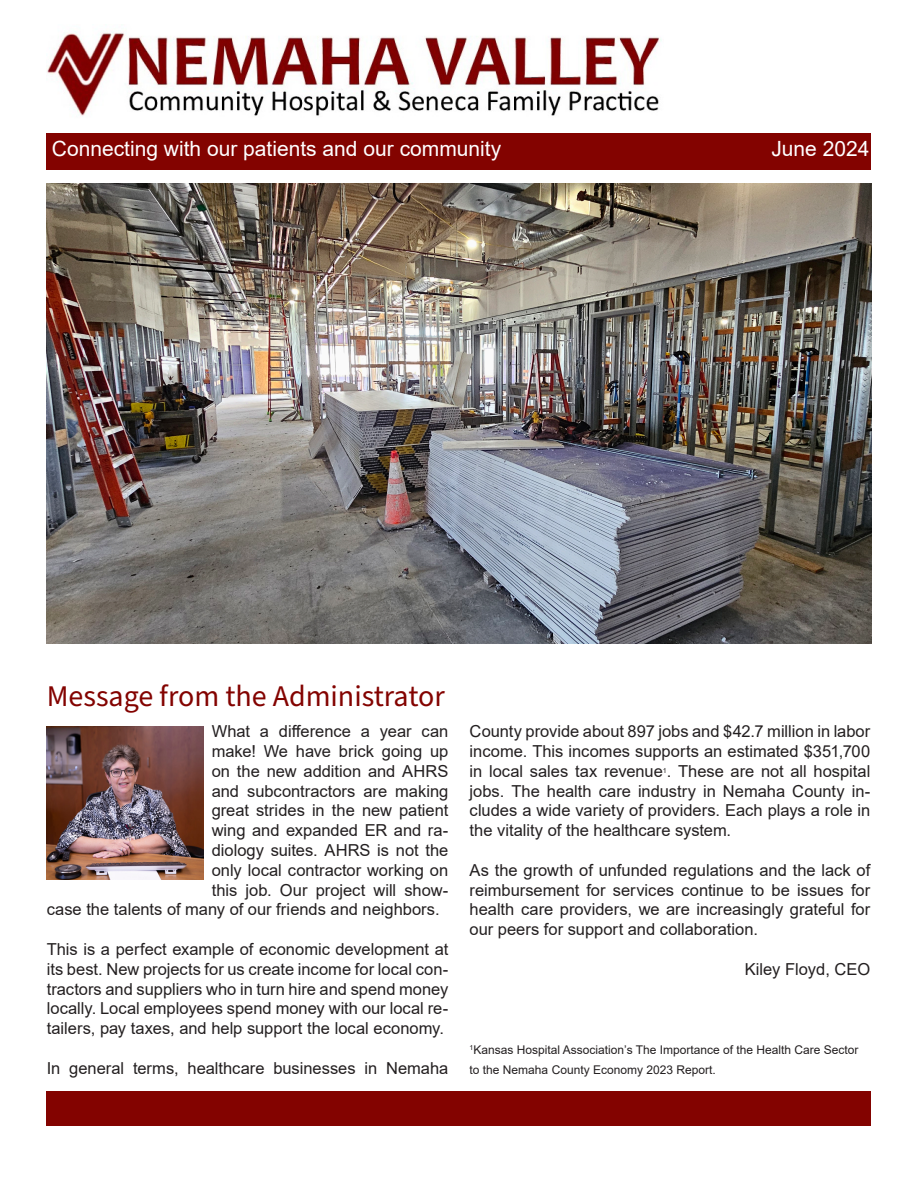
<style>
.page{position:relative;width:918px;height:1188px;background:#fff}
.page>*{position:absolute;margin:0;border:0;box-sizing:border-box;transform-origin:0 0}
._21_Header_gray_Sour{font:30px "Source Sans Pro";color:#830300}
.t1{font:21px "Arial";color:#fff}
.t2{font:16.5px/19.8px "Arial";color:#231f20;text-align:justify}
.t3{font:12px/19.8px "Arial";color:#231f20}
.t4{font:7.05px "Arial";color:#231f20}
</style>
<div class="page">
<div style="left:47px;top:1092px;width:824px;height:34px;background:#830300"></div>
<div style="left:47px;top:133px;width:824px;height:37px;background:#830300"></div>
<img style="left:47px;top:184px;width:824px;height:460px">
<img style="left:47px;top:31px;width:615px;height:85px">
<img style="left:47px;top:727px;width:157px;height:152px">
<p class="t1" style="left:52px;top:135px;width:451px">Connecting with our patients and our community</p>
<p class="t1" style="left:771px;top:135px;width:100px">June 2024</p>
<p class="_21_Header_gray_Sour" style="left:47px;top:676px;width:400px">Message from the Administrator</p>
<p class="t2" style="left:212px;top:721px;width:238px">What a difference a year can</p>
<p class="t2" style="left:212px;top:741px;width:238px">make! We have brick going up</p>
<p class="t2" style="left:212px;top:761px;width:238px">on the new addition and AHRS</p>
<p class="t2" style="left:212px;top:781px;width:238px">and subcontractors are making</p>
<p class="t2" style="left:212px;top:801px;width:238px">great strides in the new patient</p>
<p class="t2" style="left:212px;top:820px;width:238px">wing and expanded ER and ra-</p>
<p class="t2" style="left:212px;top:840px;width:238px">diology suites. AHRS is not the</p>
<p class="t2" style="left:212px;top:860px;width:238px">only local contractor working on</p>
<p class="t2" style="left:212px;top:880px;width:238px">this job. Our project will show-</p>
<p class="t2" style="left:47px;top:900px;width:394px">case the talents of many of our friends and neighbors.</p>
<p class="t2" style="left:47px;top:939px;width:403px">This is a perfect example of economic development at its best. New projects for us create income for local con&shy;tractors and suppliers who in turn hire and spend money locally. Local employees spend money with our local re&shy;tailers, pay taxes, and help support the local economy.</p>
<p class="t2" style="left:47px;top:1058px;width:403px">In general terms, healthcare businesses in Nemaha</p>
<p class="t2" style="left:470px;top:721px;width:402px">County provide about 897 jobs and $42.7 million in labor income. This incomes supports an estimated $351,700 in local sales tax revenue . These are not all hospital</p>
<p class="t4" style="left:663px;top:765px;width:5px">1</p>
<p class="t2" style="left:470px;top:781px;width:402px">jobs. The health care industry in Nemaha County in&shy;cludes a wide variety of providers. Each plays a role in the vitality of the healthcare system.</p>
<p class="t2" style="left:470px;top:860px;width:402px">As the growth of unfunded regulations and the lack of reimbursement for services continue to be issues for health care providers, we are increasingly grateful for our peers for support and collaboration.</p>
<p class="t2" style="left:745px;top:959px;width:127px">Kiley Floyd, CEO</p>
<p class="t3" style="left:470px;top:1040px;width:390px"><sup>1</sup>Kansas Hospital Association’s The Importance of the Health Care Sector to the Nemaha County Economy 2023 Report.</p>
</div>
